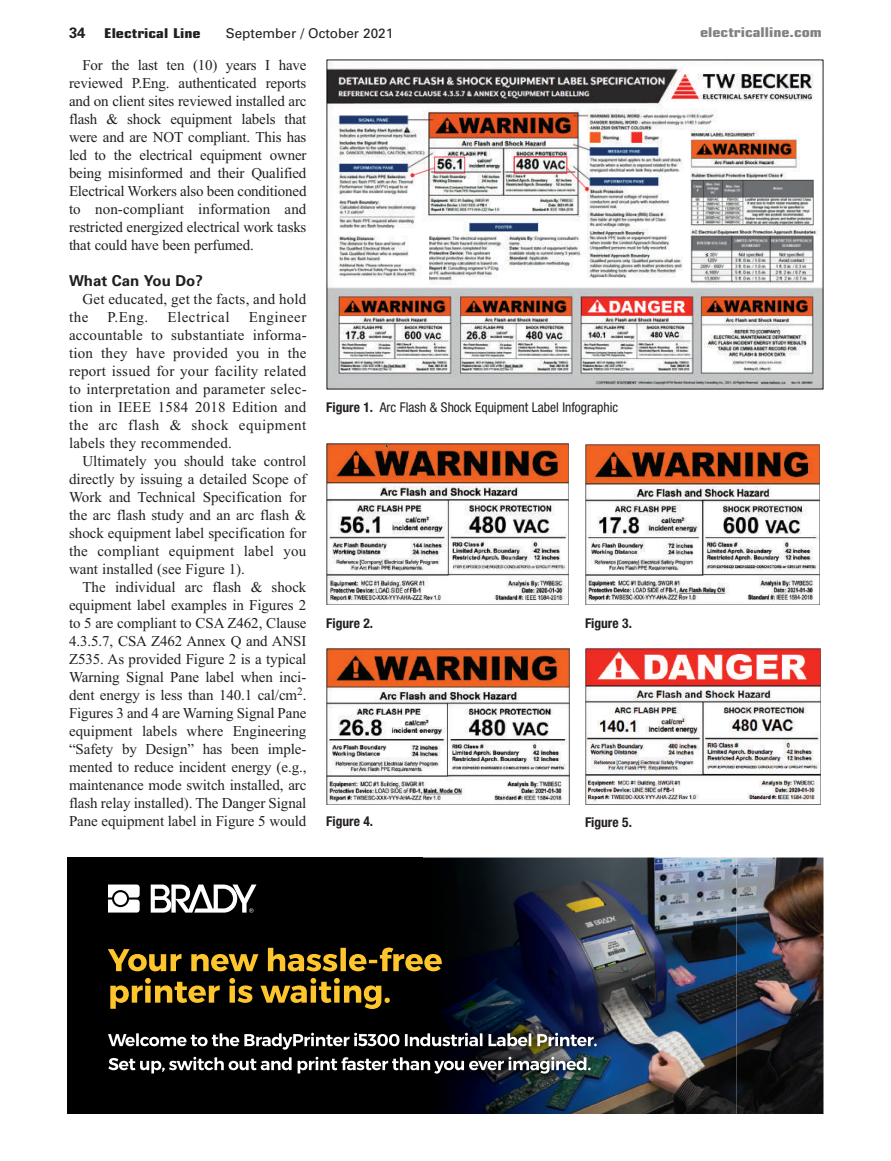
<style>
.page{position:relative;width:891px;height:1161px;background:#fff}
.page>*{position:absolute;margin:0;border:0;box-sizing:border-box;transform-origin:0 0}
.t1{font:15px/18px "Times New Roman";color:#231f20;text-align:justify}
.t2{font:700 15px "Univers";color:#231f20}
.t3{font:15px "Times New Roman";letter-spacing:.035em;color:#231f20}
.t4{font:condensed 13.5px "Helvetica Neue";color:#231f20}
.t5{font:700 condensed 13.5px "Helvetica Neue";color:#231f20}
.t6{font:13.5px "Univers";color:#231f20}
.t7{font:700 condensed 13.5px "Eurostile";color:#808285;scale:1.3 1}
.t8{font:700 condensed 13.5px "Eurostile";color:#231f20;scale:1.3 1}
.s1{font-family:"Univers";font-stretch:normal;font-size:15px}
.s2{font-weight:700}
</style>
<div class="page">
<img style="left:326px;top:443px;width:242px;height:161px">
<img style="left:585px;top:444px;width:235px;height:161px">
<img style="left:326px;top:649px;width:243px;height:155px">
<img style="left:585px;top:648px;width:236px;height:157px">
<img style="left:68px;top:858px;width:756px;height:256px">
<img style="left:416px;top:858px;width:320px;height:1px">
<svg style="left:108px;top:885px;width:32px;height:28px"></svg>
<div style="left:114px;top:892px;width:13px;height:13px;background:#fff;border-radius:50%"></div>
<svg style="left:151px;top:884px;width:105px;height:29px"></svg>
<img style="left:95px;top:931px;width:515px;height:157px">
<svg style="left:108px;top:948px;width:334px;height:23px;background:#695112"></svg>
<svg style="left:110px;top:978px;width:280px;height:31px;background:#53400e"></svg>
<svg style="left:108px;top:1033px;width:489px;height:17px"></svg>
<svg style="left:108px;top:1057px;width:483px;height:17px"></svg>
<img style="left:326px;top:60px;width:498px;height:329px">
<p class="t8" style="left:69px;top:29px;width:103px"><span class="s1">34</span> Electrical Line</p>
<p class="t6" style="left:226px;top:29px;width:169px">September / October 2021</p>
<p class="t7" style="left:700px;top:28px;width:95px">electricalline.com</p>
<p class="t1" style="left:69px;top:58px;width:239px;text-indent:14px">For the last ten (10) years I have reviewed P.Eng. authenticated reports and on client sites reviewed installed arc flash &amp; shock equipment labels that were and are NOT compliant. This has led to the electrical equipment owner being misinformed and their Qualified Electrical Workers also been conditioned to non-compliant information and restricted energized electrical work tasks that could have been perfumed.</p>
<p class="t2" style="left:69px;top:275px;width:135px">What Can You Do?</p>
<p class="t1" style="left:69px;top:292px;width:239px;text-indent:14px">Get educated, get the facts, and hold the</p>
<p class="t1" style="left:69px;top:310px;width:239px;text-indent:180px">Engineer accountable to substantiate informa&shy;tion they have provided you in the report issued for your facility related to interpretation and parameter selec&shy;tion in IEEE 1584 2018 Edition and the arc flash &amp; shock equipment labels they recommended.</p>
<p class="t1" style="left:69px;top:454px;width:239px;text-indent:14px">Ultimately you should take control directly by issuing a detailed Scope of Work and Technical Specification for the arc flash study and an arc flash &amp; shock equipment label specification for the compliant equipment label you want installed (see Figure 1).</p>
<p class="t1" style="left:69px;top:580px;width:239px;text-indent:14px">The individual arc flash &amp; shock equipment label examples in Figures 2 to 5 are compliant to CSA Z462, Clause 4.3.5.7, CSA Z462 Annex Q and ANSI Z535. As provided Figure 2 is a typical Warning Signal Pane label when inci&shy;dent energy is less than 140.1 cal/cm<sup>2</sup>.<br>Figures 3 and 4 are Warning Signal Pane equipment labels where Engineering “Safety by Design” has been imple&shy;mented to reduce incident energy (e.g., maintenance mode switch installed, arc flash relay installed). The Danger Signal Pane equipment label in Figure 5 would</p>
<p class="t1" style="left:107px;top:310px;width:42px">P.Eng.</p>
<p class="t3" style="left:167px;top:312px;width:64px">Electrical</p>
<p class="t4" style="left:326px;top:403px;width:293px"><span class="s2">Figure 1.</span> Arc Flash &amp; Shock Equipment Label Infographic</p>
<p class="t5" style="left:326px;top:618px;width:48px">Figure 2.</p>
<p class="t5" style="left:585px;top:618px;width:48px">Figure 3.</p>
<p class="t5" style="left:326px;top:817px;width:48px">Figure 4.</p>
<p class="t5" style="left:585px;top:817px;width:48px">Figure 5.</p>
</div>
